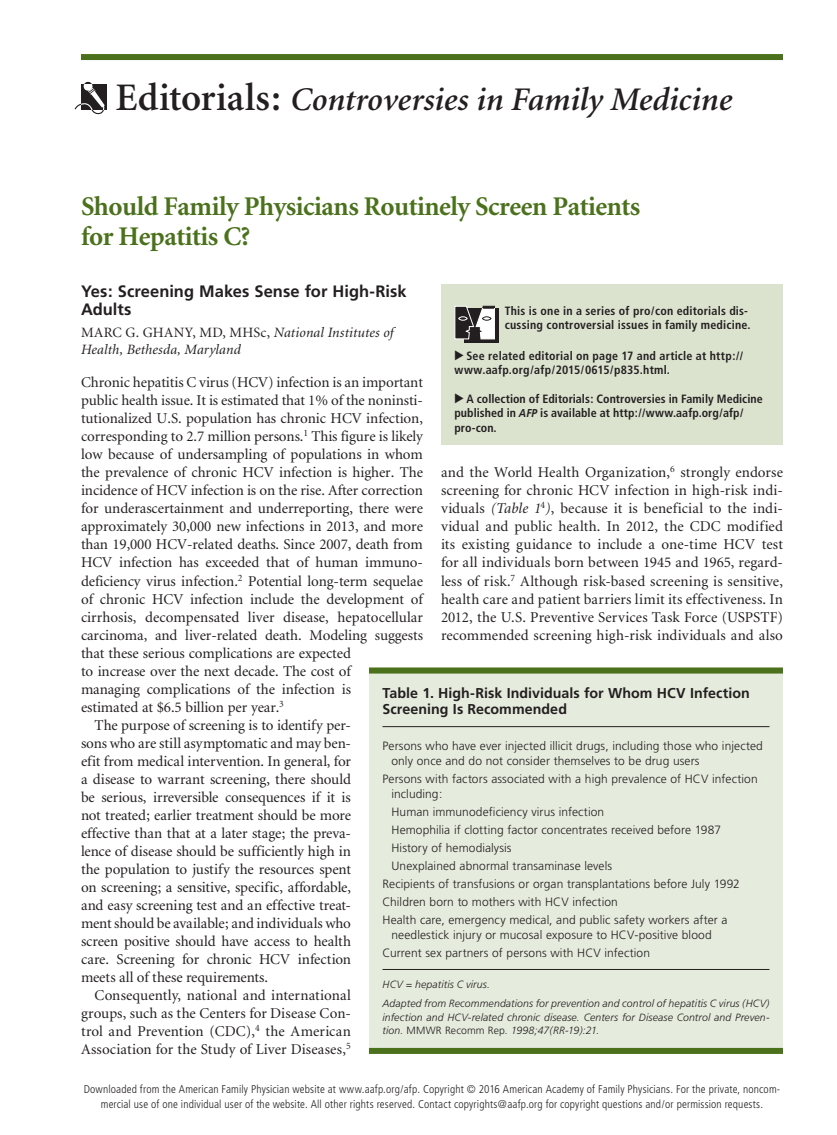
<style>
.page{position:relative;width:837px;height:1135px;background:#fff}
.page>*{position:absolute;margin:0;border:0;box-sizing:border-box;transform-origin:0 0}
.department_name{font:italic 600 33px "Minion";color:#231f20}
.edit_pro_con_title{font:700 27px/30px "Minion";letter-spacing:-.015em;color:#4b711c}
.item_title{font:700 16.5px/18px "Frutiger";color:#231f20}
.body_text{font:15px/18px "Minion";letter-spacing:.005em;color:#231f20;text-align:justify}
.body_noindent{font:15px/18px "Minion";letter-spacing:-.005em;color:#231f20}
.table_title{font:700 14.25px/16.5px "Frutiger";letter-spacing:.005em;color:#231f20}
.byline{font:italic 14.25px/17.2px "Minion";letter-spacing:.01em;color:#231f20}
.t1{font:italic 12.75px "Minion";color:#231f20}
.t2{font:italic 600 12.75px "Minion";letter-spacing:.005em;color:#231f20}
.t3{font:12.75px "Minion";letter-spacing:.03em;color:#231f20}
.table_data{font:300 12px/15px "Frutiger";letter-spacing:.005em;color:#231f20}
.blurb{font:700 condensed 12px/14.2px "Frutiger";letter-spacing:.015em;color:#231f20}
.table_data_indent{font:300 12px "Frutiger";letter-spacing:.005em;color:#231f20}
.copyright{font:300 condensed 11.25px/15px "Frutiger";letter-spacing:.015em;color:#231f20;text-align:center}
.table_note_rule{font:italic 300 10.5px/13.5px "Frutiger";letter-spacing:.01em;color:#231f20;text-align:justify}
.table_fig_note{font:italic 300 10.5px "Frutiger";letter-spacing:.01em;color:#231f20}
.s1{font-style:normal;font-size:39px}
.s2{font-style:normal}
.s3{font-style:italic;font-stretch:normal;font-size:11.4px}
.s4{font-style:italic}
.s5{font-family:"Frutiger";font-weight:700;font-style:normal;font-size:15px}
</style>
<div class="page">
<div style="left:81px;top:54px;width:702px;height:6px;background:#4b711c"></div>
<div style="left:81px;top:84px;width:26px;height:26px;background:#231f20"></div>
<svg style="left:75px;top:82px;width:30px;height:32px"></svg>
<div style="left:441px;top:284px;width:342px;height:161px;background:#dbe3cf"></div>
<div style="left:465px;top:308px;width:34px;height:35px;background:#231f20"></div>
<svg style="left:454px;top:306px;width:41px;height:33px"></svg>
<div style="left:369px;top:667px;width:414px;height:386px;background:#e5ebdd"></div>
<div style="left:369px;top:667px;width:414px;height:6px;background:#4b711c"></div>
<hr style="left:383px;top:726px;width:387px;height:1px;background:#231f20">
<hr style="left:383px;top:968px;width:387px;height:1px;background:#231f20">
<div style="left:369px;top:1047px;width:414px;height:6px;background:#4b711c"></div>
<p class="department_name" style="left:116px;top:82px;width:618px"><span class="s1">Editorials:</span> Controversies in Family Medicine</p>
<p class="edit_pro_con_title" style="left:81px;top:192px;width:561px">Should Family Physicians Routinely Screen Patients for Hepatitis C?</p>
<p class="item_title" style="left:81px;top:282px;width:327px">Yes: Screening Makes Sense for High-Risk<br>Adults</p>
<p class="byline" style="left:81px;top:324px;width:314px"><span class="s2">MARC G. GHANY, MD, MHSc,</span> National Institutes of<br>Health, Bethesda, Maryland</p>
<p class="body_noindent" style="left:81px;top:374px;width:344px">Chronic hepatitis C virus (HCV) infection is an important public health issue. It is estimated that 1% of the noninsti&shy;tutionalized U.S. population has chronic HCV infection, corresponding to 2.7 million persons.<sup>1</sup> This figure is likely low because of undersampling of populations in whom the prevalence of chronic HCV infection is higher. The incidence of HCV infection is on the rise. After correction for underascertainment and underreporting, there were approximately 30,000 new infections in 2013, and more than 19,000 HCV-related deaths. Since 2007, death from HCV infection has exceeded that of human immuno&shy;deficiency virus infection.<sup>2</sup> Potential long-term sequelae of chronic HCV infection include the development of cirrhosis, decompensated liver disease, hepatocellular carcinoma, and liver-related death. Modeling suggests that these serious complications are expected<br>to increase over the next decade. The cost of<br>managing complications of the infection is<br>estimated at $6.5 billion per year.<sup>3</sup></p>
<p class="body_text" style="left:81px;top:716px;width:272px;text-indent:14px">The purpose of screening is to identify per&shy;sons who are still asymptomatic and may ben&shy;efit from medical intervention. In general, for a disease to warrant screening, there should be serious, irreversible consequences if it is not treated; earlier treatment should be more effective than that at a later stage; the preva&shy;lence of disease should be sufficiently high in the population to justify the resources spent on screening; a sensitive, specific, affordable, and easy screening test and an effective treat&shy;ment should be available; and individuals who screen positive should have access to health care. Screening for chronic HCV infection meets all of these requirements.</p>
<p class="body_text" style="left:81px;top:986px;width:272px;text-indent:14px">Consequently, national and international groups, such as the Centers for Disease Con&shy;trol and Prevention (CDC),<sup>4</sup> the American Association for the Study of Liver Diseases,<sup>5</sup></p>
<p class="blurb" style="left:505px;top:303px;width:247px">This is one in a series of pro/con editorials dis&shy;cussing controversial issues in family medicine.</p>
<p class="blurb" style="left:454px;top:348px;width:290px;text-indent:12px">See related editorial on page 17 and article at http:// www.aafp.org/afp/2015/0615/p835.html.</p>
<p class="blurb" style="left:454px;top:391px;width:310px;text-indent:12px">A collection of Editorials: Controversies in Family Medicine published in <span class="s3">AFP</span> is available at http://www.aafp.org/afp/ pro-con.</p>
<p class="body_text" style="left:441px;top:464px;width:344px">and the World Health Organization,<sup>6</sup> strongly endorse screening for chronic HCV infection in high-risk indi&shy;viduals <span class="s4">(Table 1</span><sup>4</sup><span class="s4">)</span>, because it is beneficial to the indi&shy;vidual and public health. In 2012, the CDC modified its existing guidance to include a one-time HCV test for all individuals born between 1945 and 1965, regard&shy;less of risk.<sup>7</sup> Although risk-based screening is sensitive, health care and patient barriers limit its effectiveness. In 2012, the U.S. Preventive Services Task Force (USPSTF) recommended screening high-risk individuals and also</p>
<p class="table_title" style="left:383px;top:684px;width:369px">Table 1. High-Risk Individuals for Whom HCV Infection<br>Screening Is Recommended</p>
<p class="table_data" style="left:392px;top:738px;width:373px;text-indent:-9px">Persons who have ever injected illicit drugs, including those who injected only once and do not consider themselves to be drug users</p>
<p class="table_data" style="left:392px;top:771px;width:368px;text-indent:-9px">Persons with factors associated with a high prevalence of HCV infection including:</p>
<p class="table_data_indent" style="left:392px;top:805px;width:214px">Human immunodeficiency virus infection</p>
<p class="table_data_indent" style="left:392px;top:823px;width:331px">Hemophilia if clotting factor concentrates received before 1987</p>
<p class="table_data_indent" style="left:392px;top:841px;width:122px">History of hemodialysis</p>
<p class="table_data_indent" style="left:392px;top:859px;width:222px">Unexplained abnormal transaminase levels</p>
<p class="table_data" style="left:383px;top:876px;width:359px">Recipients of transfusions or organ transplantations before July 1992</p>
<p class="table_data" style="left:383px;top:894px;width:237px">Children born to mothers with HCV infection</p>
<p class="table_data" style="left:383px;top:912px;width:346px;text-align:center">Health care, emergency medical, and public safety workers after a needlestick injury or mucosal exposure to HCV-positive blood</p>
<p class="table_data" style="left:383px;top:945px;width:269px">Current sex partners of persons with HCV infection</p>
<p class="table_fig_note" style="left:383px;top:977px;width:109px">HCV = hepatitis C virus.</p>
<p class="table_note_rule" style="left:383px;top:996px;width:389px">Adapted from Recommendations for prevention and control of hepatitis C virus (HCV) infection and HCV-related chronic disease. Centers for Disease Control and Preven&shy;tion. <span class="s2">MMWR Recomm Rep</span>. 1998;47(RR-19):21.</p>
<p class="t1" style="left:81px;top:1080px;width:202px">January 1, 2016 ◆ Volume 93, Number 1</p>
<p class="t3" style="left:384px;top:1080px;width:97px">www.aafp.org/afp</p>
<p class="t2" style="left:618px;top:1080px;width:166px">American Family Physician <span class="s5">15</span></p>
<p class="copyright" style="left:84px;top:1081px;width:698px">Downloaded from the American Family Physician website at www.aafp.org/afp. Copyright © 2016 American Academy of Family Physicians. For the private, noncom&shy;mercial use of one individual user of the website. All other rights reserved. Contact copyrights@aafp.org for copyright questions and/or permission requests.</p>
</div>
